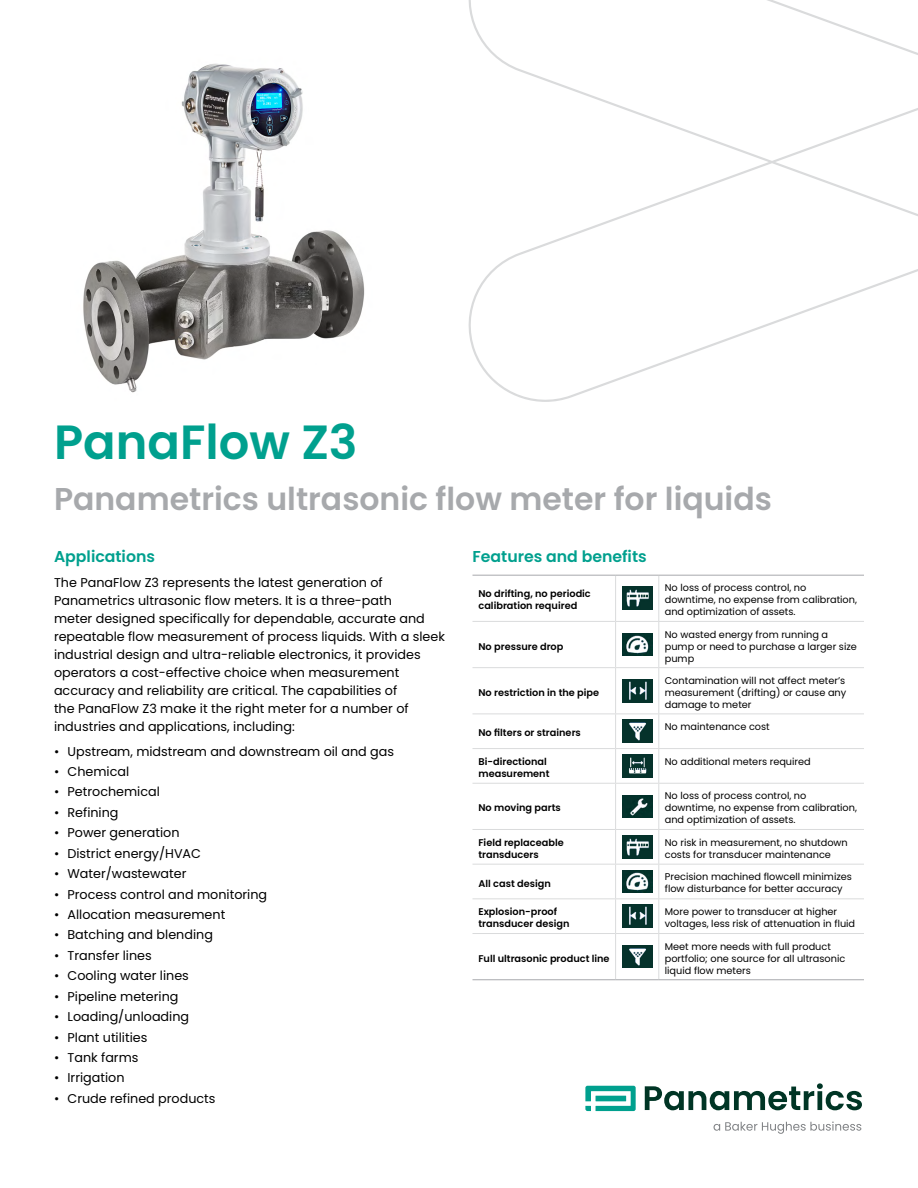
<style>
.page{position:relative;width:918px;height:1188px;background:#fff}
.page>*{position:absolute;margin:0;border:0;box-sizing:border-box;transform-origin:0 0}
.t1{font:600 48px "Poppins";color:#00a08e}
.t2{font:600 31.5px "Poppins";color:#a7a9ac}
.t3{font:600 15.75px "Poppins";color:#00a08e}
.t4{font:12.75px/18px "Poppins";color:#000}
.t5{font:9.75px/12px "Poppins";color:#000}
.t6{font:600 9.75px/12px "Poppins";color:#000}
</style>
<div class="page">
<svg style="left:468px;top:0;width:450px;height:402px"></svg>
<hr style="left:615px;top:576px;width:1px;height:45px;background:#dadbdc">
<hr style="left:658px;top:576px;width:1px;height:45px;background:#dadbdc">
<hr style="left:472px;top:621px;width:144px;height:1px;background:#dadbdc">
<hr style="left:616px;top:621px;width:43px;height:1px;background:#dadbdc">
<hr style="left:615px;top:622px;width:1px;height:45px;background:#dadbdc">
<hr style="left:659px;top:621px;width:205px;height:1px;background:#dadbdc">
<hr style="left:658px;top:622px;width:1px;height:45px;background:#dadbdc">
<hr style="left:472px;top:667px;width:144px;height:1px;background:#dadbdc">
<hr style="left:616px;top:667px;width:43px;height:1px;background:#dadbdc">
<hr style="left:615px;top:668px;width:1px;height:46px;background:#dadbdc">
<hr style="left:659px;top:667px;width:205px;height:1px;background:#dadbdc">
<hr style="left:658px;top:668px;width:1px;height:46px;background:#dadbdc">
<hr style="left:472px;top:714px;width:144px;height:1px;background:#dadbdc">
<hr style="left:616px;top:714px;width:43px;height:1px;background:#dadbdc">
<hr style="left:615px;top:714px;width:1px;height:34px;background:#dadbdc">
<hr style="left:659px;top:714px;width:205px;height:1px;background:#dadbdc">
<hr style="left:658px;top:714px;width:1px;height:34px;background:#dadbdc">
<hr style="left:472px;top:748px;width:144px;height:1px;background:#dadbdc">
<hr style="left:616px;top:748px;width:43px;height:1px;background:#dadbdc">
<hr style="left:615px;top:749px;width:1px;height:34px;background:#dadbdc">
<hr style="left:659px;top:748px;width:205px;height:1px;background:#dadbdc">
<hr style="left:658px;top:749px;width:1px;height:34px;background:#dadbdc">
<hr style="left:472px;top:783px;width:144px;height:1px;background:#dadbdc">
<hr style="left:616px;top:783px;width:43px;height:1px;background:#dadbdc">
<hr style="left:615px;top:784px;width:1px;height:45px;background:#dadbdc">
<hr style="left:659px;top:783px;width:205px;height:1px;background:#dadbdc">
<hr style="left:658px;top:784px;width:1px;height:45px;background:#dadbdc">
<hr style="left:472px;top:829px;width:144px;height:1px;background:#dadbdc">
<hr style="left:616px;top:829px;width:43px;height:1px;background:#dadbdc">
<hr style="left:615px;top:830px;width:1px;height:34px;background:#dadbdc">
<hr style="left:659px;top:829px;width:205px;height:1px;background:#dadbdc">
<hr style="left:658px;top:830px;width:1px;height:34px;background:#dadbdc">
<hr style="left:472px;top:864px;width:144px;height:1px;background:#dadbdc">
<hr style="left:616px;top:864px;width:43px;height:1px;background:#dadbdc">
<hr style="left:615px;top:865px;width:1px;height:33px;background:#dadbdc">
<hr style="left:659px;top:864px;width:205px;height:1px;background:#dadbdc">
<hr style="left:658px;top:865px;width:1px;height:33px;background:#dadbdc">
<hr style="left:472px;top:898px;width:144px;height:1px;background:#dadbdc">
<hr style="left:616px;top:898px;width:43px;height:1px;background:#dadbdc">
<hr style="left:615px;top:899px;width:1px;height:34px;background:#dadbdc">
<hr style="left:659px;top:898px;width:205px;height:1px;background:#dadbdc">
<hr style="left:658px;top:899px;width:1px;height:34px;background:#dadbdc">
<hr style="left:472px;top:933px;width:144px;height:1px;background:#dadbdc">
<hr style="left:616px;top:933px;width:43px;height:1px;background:#dadbdc">
<hr style="left:615px;top:934px;width:1px;height:45px;background:#dadbdc">
<hr style="left:659px;top:933px;width:205px;height:1px;background:#dadbdc">
<hr style="left:658px;top:934px;width:1px;height:45px;background:#dadbdc">
<hr style="left:472px;top:575px;width:144px;height:1px;background:#a7a9ac">
<hr style="left:616px;top:575px;width:43px;height:1px;background:#a7a9ac">
<hr style="left:659px;top:575px;width:205px;height:1px;background:#a7a9ac">
<hr style="left:472px;top:979px;width:144px;height:1px;background:#a7a9ac">
<hr style="left:616px;top:979px;width:43px;height:1px;background:#a7a9ac">
<hr style="left:659px;top:979px;width:205px;height:1px;background:#a7a9ac">
<img style="left:622px;top:587px;width:30px;height:23px">
<img style="left:622px;top:633px;width:30px;height:23px">
<img style="left:622px;top:679px;width:30px;height:23px">
<img style="left:622px;top:720px;width:30px;height:23px">
<img style="left:622px;top:755px;width:30px;height:22px">
<img style="left:622px;top:795px;width:30px;height:23px">
<img style="left:622px;top:835px;width:30px;height:23px">
<img style="left:622px;top:870px;width:30px;height:23px">
<img style="left:622px;top:905px;width:30px;height:23px">
<img style="left:622px;top:945px;width:30px;height:23px">
<img style="left:83px;top:63px;width:282px;height:330px">
<svg style="left:585px;top:1086px;width:51px;height:25px"></svg>
<svg style="left:645px;top:1083px;width:217px;height:27px"></svg>
<svg style="left:714px;top:1121px;width:147px;height:13px"></svg>
<h1 class="t1" style="left:54px;top:414px;width:305px">PanaFlow Z3</h1>
<h2 class="t2" style="left:54px;top:481px;width:719px">Panametrics ultrasonic flow meter for liquids</h2>
<p class="t3" style="left:54px;top:547px;width:103px">Applications</p>
<p class="t4" style="left:54px;top:573px;width:393px">The PanaFlow Z3 represents the latest generation of Panametrics ultrasonic flow meters. It is a three-path<br>meter designed specifically for dependable, accurate and repeatable flow measurement of process liquids. With a sleek industrial design and ultra-reliable electronics, it provides operators a cost-effective choice when measurement accuracy and reliability are critical. The capabilities of<br>the PanaFlow Z3 make it the right meter for a number of industries and applications, including:</p>
<p class="t4" style="left:54px;top:742px;width:342px">• Upstream, midstream and downstream oil and gas</p>
<p class="t4" style="left:54px;top:763px;width:77px">• Chemical</p>
<p class="t4" style="left:54px;top:783px;width:107px">• Petrochemical</p>
<p class="t4" style="left:54px;top:803px;width:66px">• Refining</p>
<p class="t4" style="left:54px;top:824px;width:127px">• Power generation</p>
<p class="t4" style="left:54px;top:844px;width:149px">• District energy/HVAC</p>
<p class="t4" style="left:54px;top:865px;width:134px">• Water/wastewater</p>
<p class="t4" style="left:54px;top:885px;width:215px">• Process control and monitoring</p>
<p class="t4" style="left:54px;top:906px;width:173px">• Allocation measurement</p>
<p class="t4" style="left:54px;top:926px;width:160px">• Batching and blending</p>
<p class="t4" style="left:54px;top:946px;width:99px">• Transfer lines</p>
<p class="t4" style="left:54px;top:967px;width:136px">• Cooling water lines</p>
<p class="t4" style="left:54px;top:987px;width:126px">• Pipeline metering</p>
<p class="t4" style="left:54px;top:1008px;width:137px">• Loading/unloading</p>
<p class="t4" style="left:54px;top:1028px;width:95px">• Plant utilities</p>
<p class="t4" style="left:54px;top:1049px;width:86px">• Tank farms</p>
<p class="t4" style="left:54px;top:1069px;width:72px">• Irrigation</p>
<p class="t4" style="left:54px;top:1089px;width:163px">• Crude refined products</p>
<p class="t3" style="left:472px;top:547px;width:176px">Features and benefits</p>
<p class="t6" style="left:478px;top:588px;width:114px">No drifting, no periodic calibration required</p>
<p class="t5" style="left:665px;top:582px;width:194px">No loss of process control, no downtime, no expense from calibration, and optimization of assets.</p>
<p class="t6" style="left:478px;top:640px;width:87px">No pressure drop</p>
<p class="t5" style="left:665px;top:628px;width:194px">No wasted energy from running a pump or need to purchase a larger size pump</p>
<p class="t6" style="left:478px;top:687px;width:122px">No restriction in the pipe</p>
<p class="t5" style="left:665px;top:675px;width:183px;text-align:justify">Contamination will not affect meter’s measurement (drifting) or cause any damage to meter</p>
<p class="t6" style="left:478px;top:727px;width:104px">No filters or strainers</p>
<p class="t5" style="left:665px;top:721px;width:106px">No maintenance cost</p>
<p class="t6" style="left:478px;top:756px;width:73px">Bi-directional measurement</p>
<p class="t5" style="left:665px;top:755px;width:148px">No additional meters required</p>
<p class="t6" style="left:478px;top:802px;width:84px">No moving parts</p>
<p class="t5" style="left:665px;top:790px;width:194px">No loss of process control, no downtime, no expense from calibration, and optimization of assets.</p>
<p class="t6" style="left:478px;top:837px;width:87px">Field replaceable transducers</p>
<p class="t5" style="left:665px;top:836px;width:185px">No risk in measurement, no shutdown costs for transducer maintenance</p>
<p class="t6" style="left:478px;top:877px;width:74px">All cast design</p>
<p class="t5" style="left:665px;top:871px;width:189px">Precision machined flowcell minimizes flow disturbance for better accuracy</p>
<p class="t6" style="left:478px;top:906px;width:92px">Explosion-proof transducer design</p>
<p class="t5" style="left:665px;top:906px;width:192px">More power to transducer at higher voltages, less risk of attenuation in fluid</p>
<p class="t6" style="left:478px;top:952px;width:133px">Full ultrasonic product line</p>
<p class="t5" style="left:665px;top:940px;width:182px">Meet more needs with full product portfolio; one source for all ultrasonic liquid flow meters</p>
</div>
